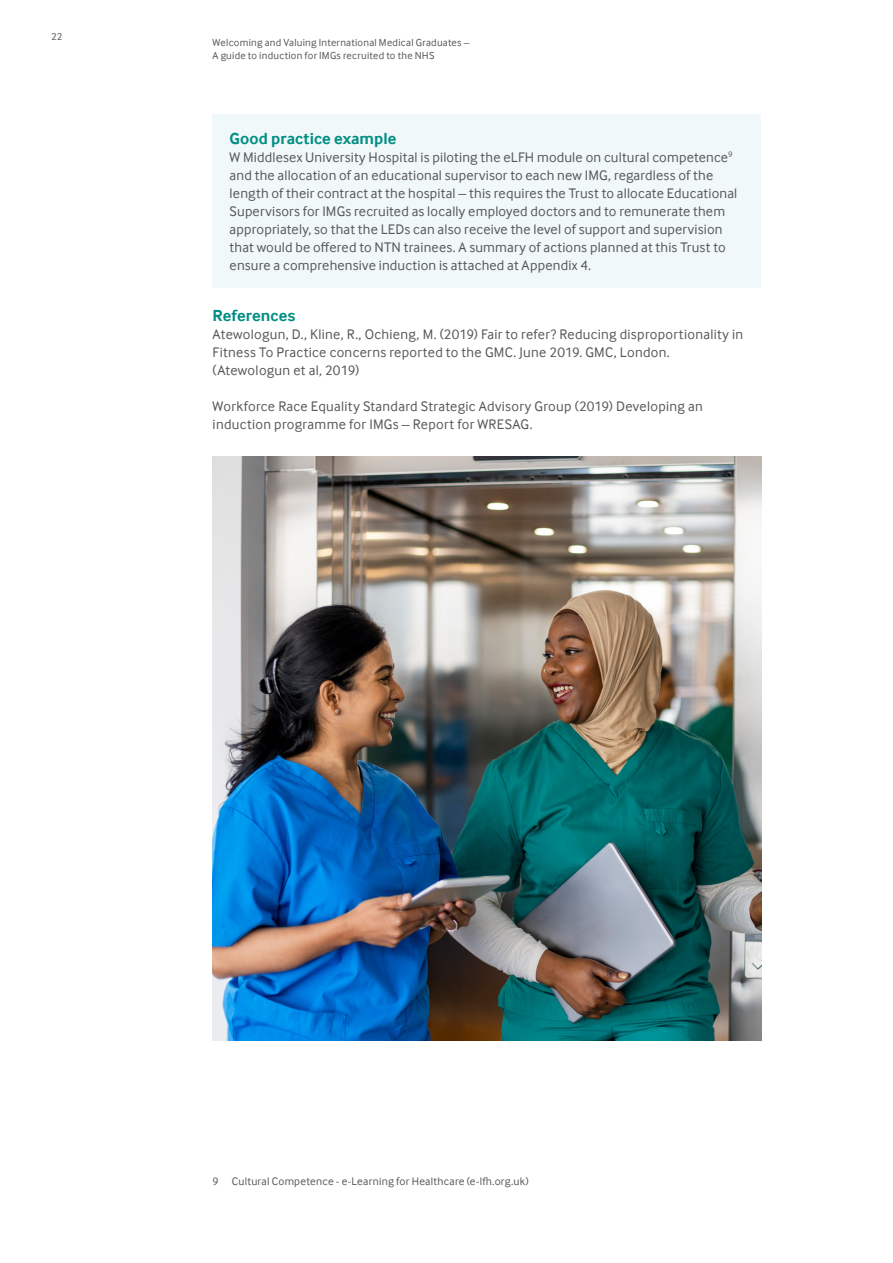
<style>
.page{position:relative;width:893px;height:1263px;background:#fff}
.page>*{position:absolute;margin:0;border:0;box-sizing:border-box;transform-origin:0 0}
.t1{font:700 16.5px "Inter Face";letter-spacing:.005em;color:#008e83}
.t2{font:14.25px/18px "Inter Face";letter-spacing:.015em;color:#575756}
.t3{font:11.25px "Inter Face";letter-spacing:.02em;color:#575756}
.t4{font:10.5px/13.5px "Inter Face";letter-spacing:.025em;color:#575756}
</style>
<div class="page">
<div style="left:213px;top:114px;width:548px;height:173px;background:#f0f8f9"></div>
<img style="left:213px;top:456px;width:548px;height:584px">
<p class="t4" style="left:51px;top:30px;width:13px">22</p>
<p class="t4" style="left:213px;top:35px;width:258px">Welcoming and Valuing International Medical Graduates –<br>A guide to induction for IMGs recruited to the NHS</p>
<p class="t1" style="left:230px;top:129px;width:168px">Good practice example</p>
<p class="t2" style="left:230px;top:148px;width:509px">W Middlesex University Hospital is piloting the eLFH module on cultural competence<sup>9 </sup>and the allocation of an educational supervisor to each new IMG, regardless of the length of their contract at the hospital – this requires the Trust to allocate Educational Supervisors for IMGs recruited as locally employed doctors and to remunerate them appropriately, so that the LEDs can also receive the level of support and supervision that would be offered to NTN trainees. A summary of actions planned at this Trust to ensure a comprehensive induction is attached at Appendix 4.</p>
<p class="t1" style="left:213px;top:306px;width:84px">References</p>
<p class="t2" style="left:213px;top:325px;width:532px">Atewologun, D., Kline, R., Ochieng, M. (2019) Fair to refer? Reducing disproportionality in<br>Fitness To Practice concerns reported to the GMC. June 2019. GMC, London. (Atewologun et al, 2019)</p>
<p class="t2" style="left:213px;top:397px;width:492px">Workforce Race Equality Standard Strategic Advisory Group (2019) Developing an induction programme for IMGs – Report for WRESAG.</p>
<p class="t3" style="left:213px;top:1175px;width:318px">9 Cultural Competence - e-Learning for Healthcare (e-lfh.org.uk)</p>
</div>
